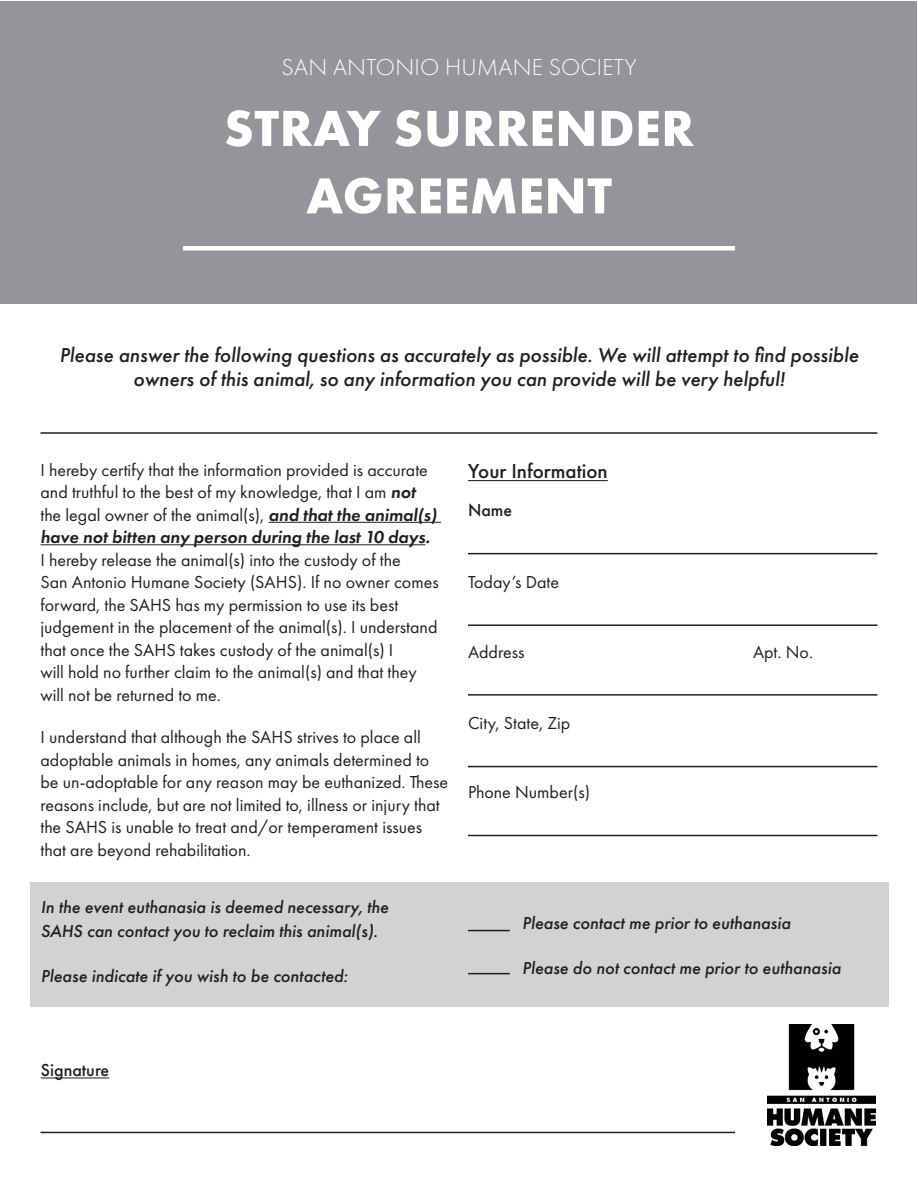
<style>
.page{position:relative;width:918px;height:1188px;background:#fff}
.page>*{position:absolute;margin:0;border:0;box-sizing:border-box;transform-origin:0 0}
.t1{font:700 52.5px/67.5px "Futura PT";letter-spacing:.01em;color:#fff;text-align:center}
.t2{font:300 24px "Futura PT";letter-spacing:.01em;color:#fff}
.t3{font:italic 500 21px/24px "Futura PT";color:#231f20;text-align:center}
.t4{font:500 21px "Futura PT";color:#231f20}
.t5{font:18px/22.5px "Futura PT";color:#231f20}
.t6{font:italic 500 18px/24px "Futura PT";color:#231f20}
.t7{font:500 18px "Futura PT";color:#231f20}
.s1{font-weight:600;font-style:italic}
</style>
<div class="page">
<div style="left:1px;top:1px;width:916px;height:303px;background:#939598"></div>
<img style="left:767px;top:1025px;width:108px;height:120px">
<hr style="left:268px;top:522px;width:173px;height:1px;background:#231f20">
<hr style="left:40px;top:544px;width:385px;height:1px;background:#231f20">
<hr style="left:40px;top:432px;width:838px;height:2px;background:#231f20">
<hr style="left:468px;top:553px;width:410px;height:1px;background:#231f20">
<hr style="left:468px;top:624px;width:410px;height:2px;background:#231f20">
<hr style="left:468px;top:694px;width:410px;height:2px;background:#231f20">
<hr style="left:468px;top:766px;width:410px;height:1px;background:#231f20">
<hr style="left:468px;top:835px;width:410px;height:1px;background:#231f20">
<hr style="left:468px;top:480px;width:140px;height:1px;background:#231f20">
<div style="left:30px;top:882px;width:858px;height:125px;background:#d1d2d4"></div>
<hr style="left:468px;top:930px;width:42px;height:1px;background:#231f20">
<hr style="left:468px;top:973px;width:42px;height:1px;background:#231f20">
<hr style="left:40px;top:1132px;width:695px;height:1px;background:#231f20">
<hr style="left:41px;top:1078px;width:68px;height:1px;background:#231f20">
<div style="left:183px;top:246px;width:552px;height:5px;background:#fff"></div>
<p class="t2" style="left:281px;top:53px;width:357px">SAN ANTONIO HUMANE SOCIETY</p>
<p class="t1" style="left:224px;top:93px;width:472px">STRAY SURRENDER<br>AGREEMENT</p>
<p class="t3" style="left:59px;top:343px;width:801px">Please answer the following questions as accurately as possible. We will attempt to find possible owners of this animal, so any information you can provide will be very helpful!</p>
<p class="t5" style="left:40px;top:458px;width:400px">I hereby certify that the information provided is accurate and truthful to the best of my knowledge, that I am <span class="s1">not </span>the legal owner of the animal(s), <span class="s1">and that the animal(s) have not bitten any person during the last 10 days.<br></span>I hereby release the animal(s) into the custody of the<br>San Antonio Humane Society (SAHS). If no owner comes forward, the SAHS has my permission to use its best judgement in the placement of the animal(s). I understand that once the SAHS takes custody of the animal(s) I<br>will hold no further claim to the animal(s) and that they will not be returned to me.</p>
<p class="t5" style="left:40px;top:726px;width:409px">I understand that although the SAHS strives to place all adoptable animals in homes, any animals determined to be un-adoptable for any reason may be euthanized. These reasons include, but are not limited to, illness or injury that the SAHS is unable to treat and/or temperament issues that are beyond rehabilitation.</p>
<p class="t6" style="left:41px;top:896px;width:349px">In the event euthanasia is deemed necessary, the<br>SAHS can contact you to reclaim this animal(s).</p>
<p class="t6" style="left:41px;top:964px;width:308px">Please indicate if you wish to be contacted:</p>
<p class="t4" style="left:468px;top:459px;width:141px">Your Information</p>
<p class="t7" style="left:468px;top:500px;width:46px">Name</p>
<p class="t5" style="left:468px;top:571px;width:93px">Today’s Date</p>
<p class="t5" style="left:468px;top:640px;width:58px">Address</p>
<p class="t5" style="left:753px;top:640px;width:62px">Apt. No.</p>
<p class="t5" style="left:468px;top:712px;width:104px">City, State, Zip</p>
<p class="t5" style="left:468px;top:781px;width:124px">Phone Number(s)</p>
<p class="t6" style="left:522px;top:912px;width:270px">Please contact me prior to euthanasia</p>
<p class="t6" style="left:522px;top:956px;width:320px">Please do not contact me prior to euthanasia</p>
<p class="t7" style="left:41px;top:1059px;width:70px">Signature</p>
</div>
